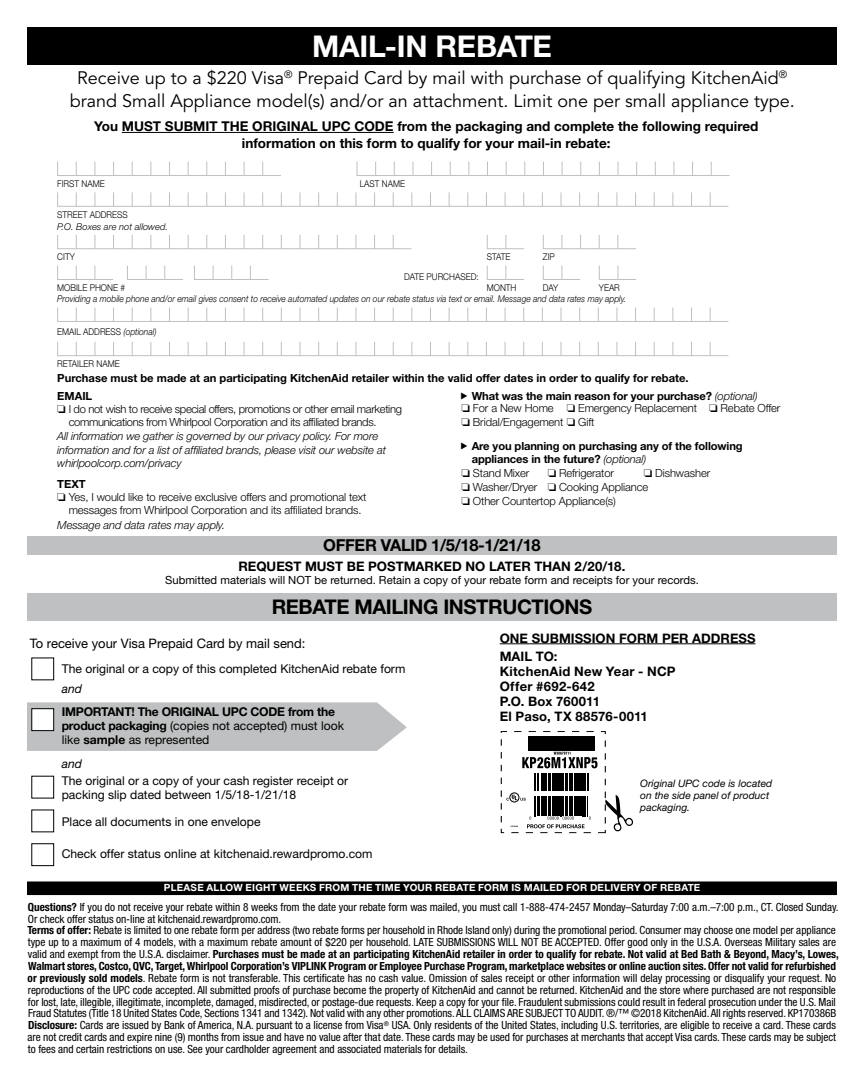
<style>
.page{position:relative;width:864px;height:1080px;background:#fff}
.page>*{position:absolute;margin:0;border:0;box-sizing:border-box;transform-origin:0 0}
.t1{font:700 30px "Helvetica Neue LT Std";letter-spacing:-.01em;color:#fff}
.t2{font:700 20.25px "Helvetica Neue LT Std";letter-spacing:-.02em;color:#000}
.t3{font:18px/22.4px "Avenir LT Std";color:#000;text-align:center}
.t4{font:700 16.5px "Helvetica Neue LT Std";letter-spacing:-.02em;color:#000}
.t5{font:700 13.5px/16.8px "Helvetica Neue LT Std";color:#000;text-align:center}
.t6{font:700 13.2px "Helvetica Neue LT Std";color:#000}
.t7{font:700 13.05px/15px "Helvetica Neue LT Std";letter-spacing:.005em;color:#000}
.t8{font:13.05px "Helvetica Neue LT Std";color:#000}
.t9{font:12.15px/14px "Helvetica Neue LT Std";color:#000}
.t10{font:700 12.15px/14px "Helvetica Neue LT Std";letter-spacing:-.02em;color:#000}
.t11{font:italic 12.15px "Helvetica Neue LT Std";color:#000}
.t12{font:condensed 11.25px/11.9px "Helvetica Neue LT Std";letter-spacing:-.005em;color:#000}
.t13{font:300 11.25px/14.1px "Helvetica Neue LT Std";letter-spacing:-.01em;color:#000}
.t14{font:700 11.25px/13px "Helvetica Neue LT Std";color:#000}
.t15{font:italic 300 11.25px/13px "Helvetica Neue LT Std";letter-spacing:-.01em;color:#000}
.t16{font:300 11.25px "Helvetica Neue LT Std";letter-spacing:-.03em;color:#000}
.t17{font:11.25px "Helvetica Neue LT Std";color:#000}
.t18{font:italic 10.2px/12.3px "Helvetica Neue LT Std";color:#000}
.t19{font:700 9.9px "Helvetica Neue LT Std";letter-spacing:.025em;color:#fff}
.t20{font:italic 300 9.3px "Helvetica Neue LT Std";color:#000;scale:.9 1}
.t21{font:300 9.3px "Helvetica Neue LT Std";color:#000;scale:.9 1}
.t22{font:italic 300 9.3px "Helvetica Neue LT Std";color:#000}
.s1{font-style:italic}
.s2{font-weight:300;font-style:italic}
.s3{font-weight:400}
.s4{font-weight:700}
</style>
<div class="page">
<div style="left:27px;top:881px;width:810px;height:14px;background:#000"></div>
<div style="left:27px;top:27px;width:810px;height:38px;background:#000"></div>
<hr style="left:122px;top:132px;width:272px;height:1px;background:#000">
<svg style="left:57px;top:161px;width:224px;height:15px"></svg>
<svg style="left:356px;top:161px;width:374px;height:15px"></svg>
<svg style="left:57px;top:192px;width:672px;height:15px"></svg>
<svg style="left:57px;top:234px;width:355px;height:16px"></svg>
<svg style="left:486px;top:235px;width:38px;height:15px"></svg>
<svg style="left:542px;top:234px;width:94px;height:16px"></svg>
<svg style="left:57px;top:265px;width:57px;height:15px"></svg>
<svg style="left:127px;top:265px;width:56px;height:15px"></svg>
<svg style="left:194px;top:265px;width:75px;height:15px"></svg>
<svg style="left:486px;top:265px;width:38px;height:15px"></svg>
<svg style="left:542px;top:265px;width:39px;height:15px"></svg>
<svg style="left:599px;top:265px;width:38px;height:15px"></svg>
<svg style="left:57px;top:307px;width:672px;height:15px"></svg>
<svg style="left:57px;top:341px;width:672px;height:15px"></svg>
<hr style="left:500px;top:643px;width:255px;height:1px;background:#000">
<svg style="left:501px;top:731px;width:132px;height:102px"></svg>
<div style="left:27px;top:702px;width:380px;height:49px;background:#bfc0c1"></div>
<div style="left:31px;top:843px;width:23px;height:23px;border:1px solid #000"></div>
<div style="left:32px;top:709px;width:22px;height:22px;background:#fff"></div>
<div style="left:31px;top:708px;width:23px;height:23px;border:1px solid #000"></div>
<div style="left:27px;top:594px;width:810px;height:27px;background:#bfc0c1"></div>
<div style="left:27px;top:536px;width:810px;height:19px;background:#bfc0c1"></div>
<h1 class="t1" style="left:312px;top:27px;width:241px">MAIL-IN REBATE</h1>
<h3 class="t3" style="left:70px;top:67px;width:727px">Receive up to a $220 Visa<sup>®</sup> Prepaid Card by mail with purchase of qualifying KitchenAid<sup>® </sup>brand Small Appliance model(s) and/or an attachment. Limit one per small appliance type.</h3>
<p class="t5" style="left:94px;top:118px;width:666px">You MUST SUBMIT THE ORIGINAL UPC CODE from the packaging and complete the following required information on this form to qualify for your mail-in rebate:</p>
<p class="t21" style="left:57px;top:178px;width:54px">FIRST NAME</p>
<p class="t21" style="left:360px;top:178px;width:52px">LAST NAME</p>
<p class="t21" style="left:57px;top:209px;width:80px">STREET ADDRESS</p>
<p class="t22" style="left:57px;top:221px;width:112px">P.O. Boxes are not allowed.</p>
<p class="t21" style="left:57px;top:251px;width:21px">CITY</p>
<p class="t21" style="left:487px;top:251px;width:28px">STATE</p>
<p class="t21" style="left:543px;top:251px;width:15px">ZIP</p>
<p class="t21" style="left:404px;top:271px;width:84px">DATE PURCHASED:</p>
<p class="t21" style="left:57px;top:282px;width:77px">MOBILE PHONE #</p>
<p class="t21" style="left:487px;top:282px;width:35px">MONTH</p>
<p class="t21" style="left:543px;top:282px;width:19px">DAY</p>
<p class="t21" style="left:599px;top:282px;width:25px">YEAR</p>
<p class="t20" style="left:57px;top:293px;width:634px">Providing a mobile phone and/or email gives consent to receive automated updates on our rebate status via text or email. Message and data rates may apply.</p>
<p class="t21" style="left:57px;top:326px;width:112px">EMAIL ADDRESS <span class="s1">(optional)</span></p>
<p class="t21" style="left:57px;top:358px;width:71px">RETAILER NAME</p>
<p class="t14" style="left:57px;top:372px;width:633px">Purchase must be made at an participating KitchenAid retailer within the valid offer dates in order to qualify for rebate.</p>
<p class="t14" style="left:57px;top:389px;width:37px">EMAIL</p>
<p class="t16" style="left:57px;top:402px;width:346px">❏ I do not wish to receive special offers, promotions or other email marketing</p>
<p class="t16" style="left:69px;top:415px;width:309px">communications from Whirlpool Corporation and its affiliated brands.</p>
<p class="t15" style="left:57px;top:430px;width:330px">All information we gather is governed by our privacy policy. For more information and for a list of affiliated brands, please visit our website at whirlpoolcorp.com/privacy</p>
<p class="t14" style="left:57px;top:477px;width:30px">TEXT</p>
<p class="t13" style="left:57px;top:490px;width:311px">❏ Yes, I would like to receive exclusive offers and promotional text</p>
<p class="t13" style="left:69px;top:503px;width:295px">messages from Whirlpool Corporation and its affiliated brands.</p>
<p class="t15" style="left:57px;top:518px;width:169px">Message and data rates may apply.</p>
<p class="t14" style="left:472px;top:389px;width:288px">What was the main reason for your purchase? <span class="s2">(optional)</span></p>
<p class="t14" style="left:472px;top:439px;width:273px">Are you planning on purchasing any of the following appliances in the future? <span class="s2">(optional)</span></p>
<p class="t13" style="left:709px;top:400px;width:73px">❏ Rebate Offer</p>
<p class="t13" style="left:462px;top:400px;width:94px">❏ For a New Home</p>
<p class="t13" style="left:567px;top:400px;width:132px">❏ Emergency Replacement</p>
<p class="t13" style="left:462px;top:414px;width:134px">❏ Bridal/Engagement ❏ Gift</p>
<p class="t13" style="left:462px;top:466px;width:156px">❏ Stand Mixer<br>❏ Washer/Dryer<br>❏ Other Countertop Appliance(s)</p>
<p class="t13" style="left:548px;top:466px;width:68px">❏ Refrigerator</p>
<p class="t13" style="left:644px;top:466px;width:68px">❏ Dishwasher</p>
<p class="t13" style="left:548px;top:480px;width:102px">❏ Cooking Appliance</p>
<h3 class="t4" style="left:323px;top:535px;width:219px">OFFER VALID 1/5/18-1/21/18</h3>
<p class="t6" style="left:238px;top:558px;width:389px">REQUEST MUST BE POSTMARKED NO LATER THAN 2/20/18.</p>
<p class="t17" style="left:165px;top:573px;width:535px">Submitted materials will NOT be returned. Retain a copy of your rebate form and receipts for your records.</p>
<h2 class="t2" style="left:272px;top:595px;width:322px">REBATE MAILING INSTRUCTIONS</h2>
<p class="t8" style="left:30px;top:636px;width:277px">To receive your Visa Prepaid Card by mail send:</p>
<p class="t9" style="left:62px;top:662px;width:345px">The original or a copy of this completed KitchenAid rebate form</p>
<p class="t11" style="left:62px;top:682px;width:22px">and</p>
<p class="t10" style="left:62px;top:705px;width:284px">IMPORTANT! The ORIGINAL UPC CODE from the product packaging <span class="s3">(copies not accepted) must look like</span> sample <span class="s3">as represented</span></p>
<p class="t11" style="left:62px;top:756px;width:22px">and</p>
<p class="t9" style="left:62px;top:773px;width:288px">The original or a copy of your cash register receipt or packing slip dated between 1/5/18-1/21/18</p>
<p class="t9" style="left:62px;top:814px;width:200px">Place all documents in one envelope</p>
<p class="t9" style="left:62px;top:846px;width:312px">Check offer status online at kitchenaid.rewardpromo.com</p>
<p class="t7" style="left:500px;top:628px;width:257px;line-height:18.8px">ONE SUBMISSION FORM PER ADDRESS<br>MAIL TO:</p>
<p class="t7" style="left:500px;top:664px;width:177px">KitchenAid New Year - NCP<br>Offer #692-642<br>P.O. Box 760011<br>El Paso, TX 88576-0011</p>
<p class="t18" style="left:640px;top:777px;width:134px">Original UPC code is located on the side panel of product packaging.</p>
<p class="t19" style="left:164px;top:882px;width:538px">PLEASE ALLOW EIGHT WEEKS FROM THE TIME YOUR REBATE FORM IS MAILED FOR DELIVERY OF REBATE</p>
<p class="t12" style="left:27px;top:901px;width:813px"><span class="s4">Questions?</span> If you do not receive your rebate within 8 weeks from the date your rebate form was mailed, you must call 1-888-474-2457 Monday–Saturday 7:00 a.m.–7:00 p.m., CT. Closed Sunday.<br>Or check offer status on-line at kitchenaid.rewardpromo.com.<br><span class="s4">Terms of offer:</span> Rebate is limited to one rebate form per address (two rebate forms per household in Rhode Island only) during the promotional period. Consumer may choose one model per appliance type up to a maximum of 4 models, with a maximum rebate amount of $220 per household. LATE SUBMISSIONS WILL NOT BE ACCEPTED. Offer good only in the U.S.A. Overseas Military sales are valid and exempt from the U.S.A. disclaimer. <span class="s4">Purchases must be made at an participating KitchenAid retailer in order to qualify for rebate. Not valid at Bed Bath &amp; Beyond, Macy’s, Lowes, Walmart stores, Costco, QVC, Target, Whirlpool Corporation’s VIPLINK Program or Employee Purchase Program, marketplace websites or online auction sites. Offer not valid for refurbished or previously sold models</span>. Rebate form is not transferable. This certificate has no cash value. Omission of sales receipt or other information will delay processing or disqualify your request. No reproductions of the UPC code accepted. All submitted proofs of purchase become the property of KitchenAid and cannot be returned. KitchenAid and the store where purchased are not responsible for lost, late, illegible, illegitimate, incomplete, damaged, misdirected, or postage-due requests. Keep a copy for your file. Fraudulent submissions could result in federal prosecution under the U.S. Mail Fraud Statutes (Title 18 United States Code, Sections 1341 and 1342). Not valid with any other promotions. ALL CLAIMS ARE SUBJECT TO AUDIT. ®/™ ©2018 KitchenAid. All rights reserved. KP170386B <span class="s4">Disclosure:</span> Cards are issued by Bank of America, N.A. pursuant to a license from Visa<sup>®</sup> USA. Only residents of the United States, including U.S. territories, are eligible to receive a card. These cards are not credit cards and expire nine (9) months from issue and have no value after that date. These cards may be used for purchases at merchants that accept Visa cards. These cards may be subject to fees and certain restrictions on use. See your cardholder agreement and associated materials for details.</p>
</div>
